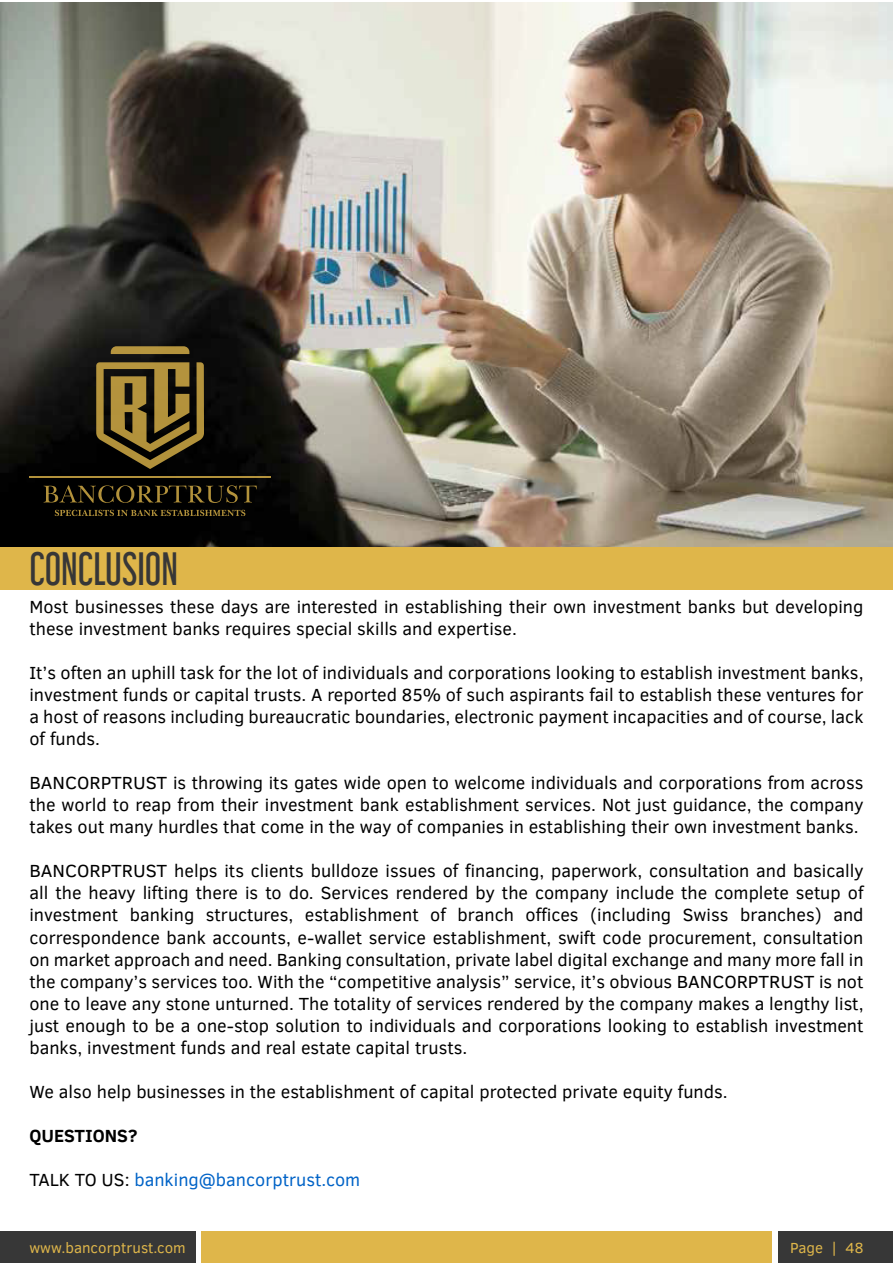
<style>
.page{position:relative;width:893px;height:1263px;background:#fff}
.page>*{position:absolute;margin:0;border:0;box-sizing:border-box;transform-origin:0 0}
.t1{font:40.95px "Libel Suit Rg";color:#373737}
.t2{font:18px/22px "Clear Sans";color:#000;text-align:justify}
.t3{font:18px "Clear Sans";color:#0063c7}
.t4{font:700 18px "Clear Sans";color:#000}
.t5{font:15px "Clear Sans";color:#dfb64a}
.s1{color:#000}
</style>
<div class="page">
<div style="left:0;top:1231px;width:893px;height:32px;background:#dfb64a"></div>
<svg style="left:195px;top:1231px;width:5px;height:32px"></svg>
<div style="left:0;top:1231px;width:195px;height:32px;background:#373737"></div>
<div style="left:773px;top:1231px;width:104px;height:32px;background:#fefefe"></div>
<div style="left:778px;top:1231px;width:115px;height:32px;background:#373737"></div>
<img style="left:0;top:2px;width:892px;height:546px">
<div style="left:0;top:548px;width:893px;height:42px;background:#dfb64a"></div>
<svg style="left:96px;top:362px;width:108px;height:107px;background:#625122"></svg>
<svg style="left:111px;top:346px;width:78px;height:8px"></svg>
<svg style="left:55px;top:510px;width:190px;height:6px"></svg>
<svg style="left:44px;top:485px;width:213px;height:18px;background:#2b230e"></svg>
<hr style="left:29px;top:476px;width:242px;height:2px;background:#dfb64a">
<h1 class="t1" style="left:29px;top:535px;width:150px">CONCLUSION</h1>
<p class="t2" style="left:29px;top:595px;width:835px">Most businesses these days are interested in establishing their own investment banks but developing these investment banks requires special skills and expertise.</p>
<p class="t2" style="left:29px;top:661px;width:836px">It’s often an uphill task for the lot of individuals and corporations looking to establish investment banks, investment funds or capital trusts. A reported 85% of such aspirants fail to establish these ventures for a host of reasons including bureaucratic boundaries, electronic payment incapacities and of course, lack of funds.</p>
<p class="t2" style="left:29px;top:772px;width:836px">BANCORPTRUST is throwing its gates wide open to welcome individuals and corporations from across the world to reap from their investment bank establishment services. Not just guidance, the company takes out many hurdles that come in the way of companies in establishing their own investment banks.</p>
<p class="t2" style="left:29px;top:860px;width:836px">BANCORPTRUST helps its clients bulldoze issues of financing, paperwork, consultation and basically all the heavy lifting there is to do. Services rendered by the company include the complete setup of investment banking structures, establishment of branch offices (including Swiss branches) and correspondence bank accounts, e-wallet service establishment, swift code procurement, consultation on market approach and need. Banking consultation, private label digital exchange and many more fall in the company’s services too. With the “competitive analysis” service, it’s obvious BANCORPTRUST is not one to leave any stone unturned. The totality of services rendered by the company makes a lengthy list, just enough to be a one-stop solution to individuals and corporations looking to establish investment banks, investment funds and real estate capital trusts.</p>
<p class="t2" style="left:29px;top:1080px;width:700px">We also help businesses in the establishment of capital protected private equity funds.</p>
<p class="t4" style="left:29px;top:1122px;width:110px">QUESTIONS?</p>
<p class="t3" style="left:29px;top:1168px;width:332px"><span class="s1">TALK TO US:</span> banking@bancorptrust.com</p>
<p class="t5" style="left:29px;top:1237px;width:158px">www.bancorptrust.com</p>
<p class="t5" style="left:790px;top:1237px;width:75px">Page | 48</p>
</div>
